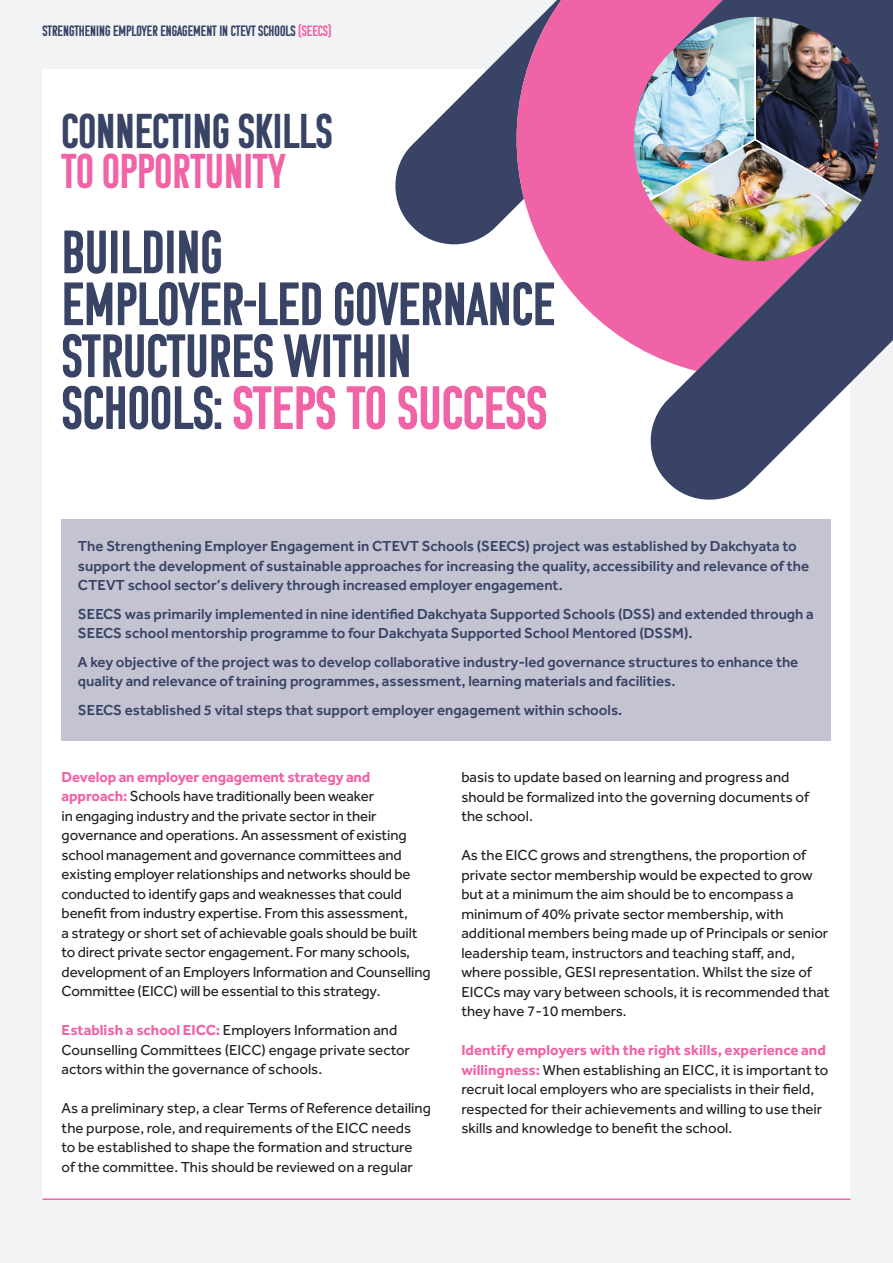
<style>
.page{position:relative;width:893px;height:1263px;background:#f2f3f4}
.page>*{position:absolute;margin:0;border:0;box-sizing:border-box;transform-origin:0 0}
.t1{font:61.05px/51.9px "Komu B";color:#384365}
.t2{font:48.75px "Komu B";color:#384365}
.t3{font:48.75px "Komu B";color:#f063a6}
.t4{font:15px/19.5px "Effra";color:#231f20}
.t5{font:500 15px/19.5px "Effra";color:#384365}
.t6{font:15px "Komu B";color:#384365}
.s1{color:#f063a6}
.s2{font-weight:700;color:#f063a6}
</style>
<div class="page">
<div style="left:43px;top:69px;width:807px;height:1129px;background:#fff"></div>
<hr style="left:43px;top:1198px;width:807px;height:2px;background:#f063a6">
<svg style="left:395px;top:53px;width:109px;height:192px;fill:#384365"></svg>
<svg style="left:504px;top:0;width:141px;height:352px;fill:#f063a6"></svg>
<img style="left:645px;top:0;width:248px;height:500px">
<div style="left:62px;top:519px;width:769px;height:222px;background:#c4c3d1"></div>
<p class="t6" style="left:43px;top:22px;width:291px">STRENGTHENING EMPLOYER ENGAGEMENT IN CTEVT SCHOOLS <span class="s1">(SEECS)</span></p>
<p class="t2" style="left:62px;top:104px;width:272px">CONNECTING SKILLS</p>
<p class="t3" style="left:62px;top:145px;width:225px">TO OPPORTUNITY</p>
<p class="t1" style="left:62px;top:226px;width:162px">BUILDING</p>
<p class="t1" style="left:62px;top:277px;width:495px">EMPLOYER-LED GOVERNANCE</p>
<p class="t1" style="left:62px;top:329px;width:487px">STRUCTURES WITHIN<br>SCHOOLS: <span class="s1">STEPS TO SUCCESS</span></p>
<p class="t5" style="left:78px;top:536px;width:733px">The Strengthening Employer Engagement in CTEVT Schools (SEECS) project was established by Dakchyata to support the development of sustainable approaches for increasing the quality, accessibility and relevance of the<br>CTEVT school sector’s delivery through increased employer engagement.</p>
<p class="t5" style="left:78px;top:604px;width:737px">SEECS was primarily implemented in nine identified Dakchyata Supported Schools (DSS) and extended through a<br>SEECS school mentorship programme to four Dakchyata Supported School Mentored (DSSM).</p>
<p class="t5" style="left:78px;top:652px;width:722px">A key objective of the project was to develop collaborative industry-led governance structures to enhance the quality and relevance of training programmes, assessment, learning materials and facilities.</p>
<p class="t5" style="left:78px;top:700px;width:546px">SEECS established 5 vital steps that support employer engagement within schools.</p>
<p class="t4" style="left:62px;top:767px;width:370px"><span class="s2">Develop an employer engagement strategy and approach:</span> Schools have traditionally been weaker<br>in engaging industry and the private sector in their governance and operations. An assessment of existing school management and governance committees and existing employer relationships and networks should be conducted to identify gaps and weaknesses that could benefit from industry expertise. From this assessment,<br>a strategy or short set of achievable goals should be built to direct private sector engagement. For many schools, development of an Employers Information and Counselling Committee (EICC) will be essential to this strategy.</p>
<p class="t4" style="left:62px;top:1020px;width:350px"><span class="s2">Establish a school EICC:</span> Employers Information and<br>Counselling Committees (EICC) engage private sector actors within the governance of schools.</p>
<p class="t4" style="left:62px;top:1098px;width:371px">As a preliminary step, a clear Terms of Reference detailing the purpose, role, and requirements of the EICC needs<br>to be established to shape the formation and structure<br>of the committee. This should be reviewed on a regular</p>
<p class="t4" style="left:461px;top:767px;width:349px">basis to update based on learning and progress and should be formalized into the governing documents of the school.</p>
<p class="t4" style="left:461px;top:845px;width:370px">As the EICC grows and strengthens, the proportion of private sector membership would be expected to grow but at a minimum the aim should be to encompass a minimum of 40% private sector membership, with additional members being made up of Principals or senior leadership team, instructors and teaching staff, and, where possible, GESI representation. Whilst the size of EICCs may vary between schools, it is recommended that they have 7-10 members.</p>
<p class="t4" style="left:461px;top:1040px;width:369px"><span class="s2">Identify employers with the right skills, experience and willingness:</span> When establishing an EICC, it is important to recruit local employers who are specialists in their field, respected for their achievements and willing to use their skills and knowledge to benefit the school.</p>
</div>
